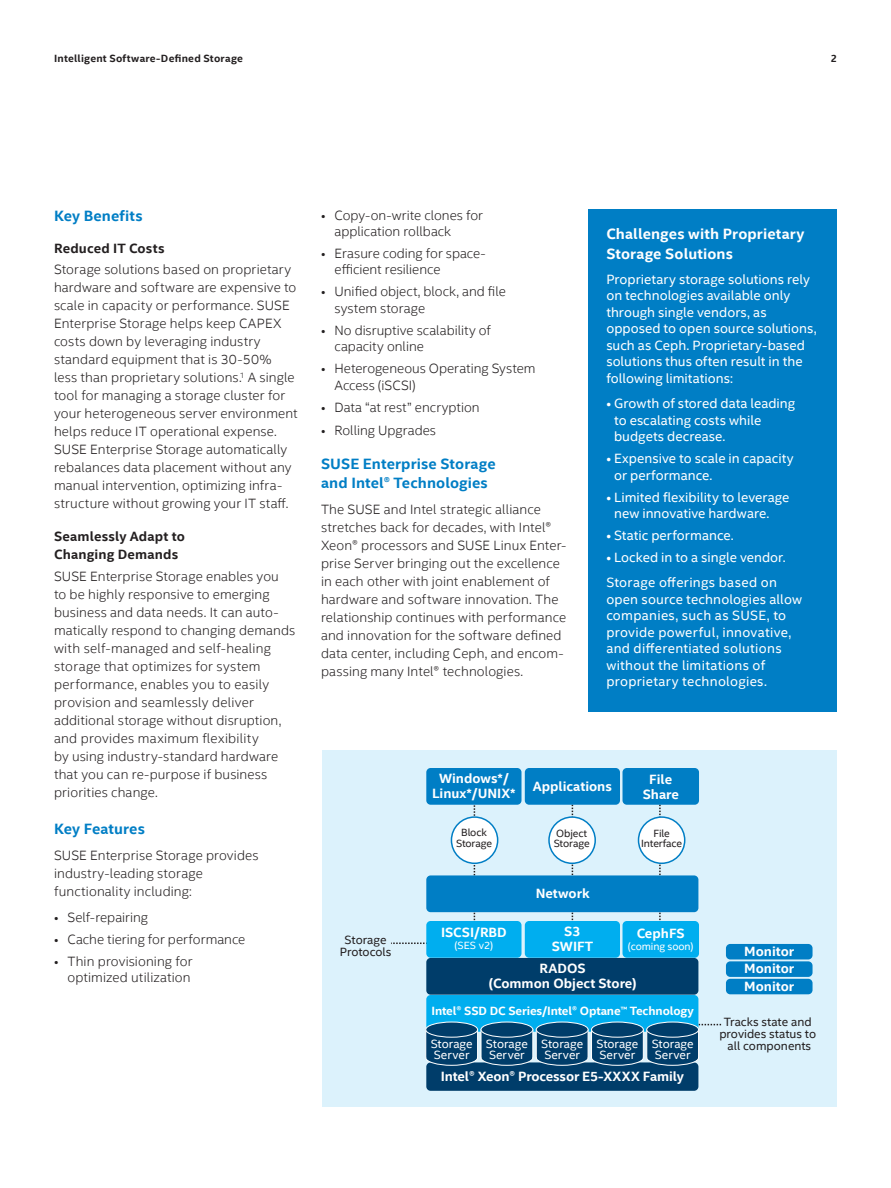
<style>
.page{position:relative;width:891px;height:1188px;background:#fff}
.page>*{position:absolute;margin:0;border:0;box-sizing:border-box;transform-origin:0 0}
.SbHd1_-__Subhead_Lev{font:700 15px/19.5px "Intel Clear";letter-spacing:.005em;color:#007ec5}
.MainCopy___Caption{font:700 15px/19.5px "Intel Clear";letter-spacing:.01em;color:#fff}
.Bdy9_-_Body_Text_9pt{font:300 13.5px/18px "Intel Clear";letter-spacing:.01em;color:#231f20}
.MainCopy___Caption-2{font:13.5px/16.5px "Intel Clear";letter-spacing:.005em;color:#fff}
.t1{font:700 13.5px/15px "Intel Clear";color:#fff;text-align:center}
.SbHd2_-_Subhead_Leve{font:700 13.5px/18px "Intel Clear";letter-spacing:.015em;color:#231f20}
.t2{font:12px/11.2px "Intel Clear";color:#fff}
.t3{font:12px/12px "Intel Clear";color:#231f20;text-align:center}
.t4{font:700 12px "Intel Clear";letter-spacing:-.01em;color:#fff}
.t5{font:10.5px/10.5px "Intel Clear";letter-spacing:-.01em;color:#231f20;text-align:center}
.t6{font:700 10.5px "Intel Clear";letter-spacing:.02em;color:#231f20}
.t7{font:10.5px "Intel Clear";letter-spacing:-.01em;color:#fff}
</style>
<div class="page">
<div style="left:323px;top:751px;width:514px;height:356px;background:#dcf2fc"></div>
<svg style="left:572px;top:805px;width:1px;height:116px"></svg>
<svg style="left:659px;top:805px;width:2px;height:116px"></svg>
<svg style="left:391px;top:805px;width:85px;height:139px"></svg>
<div style="left:639px;top:817px;width:46px;height:46px;background:#fff;border-radius:50%"></div>
<div style="left:638px;top:816px;width:47px;height:48px;border:2px solid #007ec5;border-radius:50%"></div>
<div style="left:549px;top:817px;width:46px;height:46px;background:#fff;border-radius:50%"></div>
<div style="left:548px;top:816px;width:48px;height:48px;border:2px solid #007ec5;border-radius:50%"></div>
<div style="left:451px;top:817px;width:47px;height:46px;background:#fff;border-radius:50%"></div>
<div style="left:451px;top:816px;width:47px;height:48px;border:2px solid #007ec5;border-radius:50%"></div>
<div style="left:426px;top:768px;width:96px;height:37px;background:#007ec5;border-radius:4px"></div>
<div style="left:426px;top:875px;width:272px;height:37px;background:#007ec5;border-radius:4px"></div>
<div style="left:426px;top:958px;width:272px;height:37px;background:#003d6a;border-radius:4px"></div>
<div style="left:525px;top:768px;width:95px;height:37px;background:#007ec5;border-radius:4px"></div>
<div style="left:426px;top:995px;width:272px;height:37px;background:#00aeef;border-radius:4px"></div>
<div style="left:726px;top:944px;width:87px;height:15px;background:#007ec5;border-radius:4px"></div>
<div style="left:726px;top:961px;width:87px;height:16px;background:#007ec5;border-radius:4px"></div>
<div style="left:726px;top:979px;width:87px;height:15px;background:#007ec5;border-radius:4px"></div>
<div style="left:426px;top:1062px;width:272px;height:29px;background:#003d6a;border-radius:4px"></div>
<div style="left:623px;top:768px;width:76px;height:37px;background:#007ec5;border-radius:4px"></div>
<div style="left:426px;top:921px;width:96px;height:37px;background:#00aeef;border-radius:4px"></div>
<div style="left:525px;top:921px;width:95px;height:37px;background:#00aeef;border-radius:4px"></div>
<div style="left:623px;top:921px;width:76px;height:37px;background:#00aeef;border-radius:4px"></div>
<div style="left:426px;top:1022px;width:52px;height:15px;background:#e1f0f7;border-radius:50%"></div>
<div style="left:425px;top:1022px;width:53px;height:16px;border:1px solid #fff;border-radius:50%"></div>
<div style="left:647px;top:1022px;width:52px;height:15px;background:#e1f0f7;border-radius:50%"></div>
<div style="left:646px;top:1022px;width:53px;height:16px;border:1px solid #fff;border-radius:50%"></div>
<div style="left:591px;top:1022px;width:53px;height:16px;border:1px solid #fff;border-radius:50%"></div>
<div style="left:536px;top:1022px;width:52px;height:15px;background:#eef5f9;border-radius:50%"></div>
<div style="left:536px;top:1022px;width:52px;height:16px;border:1px solid #fff;border-radius:50%"></div>
<svg style="left:425px;top:1024px;width:296px;height:42px"></svg>
<div style="left:481px;top:1022px;width:52px;height:15px;background:#003d6a;border-radius:50%"></div>
<div style="left:481px;top:1022px;width:52px;height:16px;border:1px solid #fff;border-radius:50%"></div>
<div style="left:588px;top:209px;width:249px;height:503px;background:#007ec5"></div>
<p class="t6" style="left:54px;top:52px;width:190px">Intelligent Software-Defined Storage</p>
<p class="t6" style="left:831px;top:52px;width:8px">2</p>
<p class="SbHd1_-__Subhead_Lev" style="left:54px;top:206px;width:90px">Key Benefits</p>
<p class="SbHd2_-_Subhead_Leve" style="left:54px;top:239px;width:112px">Reduced IT Costs</p>
<p class="Bdy9_-_Body_Text_9pt" style="left:54px;top:261px;width:245px">Storage solutions based on proprietary hardware and software are expensive to scale in capacity or performance. SUSE Enterprise Storage helps keep CAPEX costs down by leveraging industry standard equipment that is 30-50% less than proprietary solutions.<sup>1</sup> A single tool for managing a storage cluster for your heterogeneous server environment helps reduce IT operational expense.<br>SUSE Enterprise Storage automatically rebalances data placement without any manual intervention, optimizing infra&shy;structure without growing your IT staff.</p>
<p class="SbHd2_-_Subhead_Leve" style="left:54px;top:528px;width:133px">Seamlessly Adapt to<br>Changing Demands</p>
<p class="Bdy9_-_Body_Text_9pt" style="left:54px;top:567px;width:243px">SUSE Enterprise Storage enables you<br>to be highly responsive to emerging business and data needs. It can auto&shy;matically respond to changing demands with self-managed and self-healing storage that optimizes for system performance, enables you to easily provision and seamlessly deliver additional storage without disruption, and provides maximum flexibility<br>by using industry-standard hardware that you can re-purpose if business priorities change.</p>
<p class="SbHd1_-__Subhead_Lev" style="left:54px;top:819px;width:93px">Key Features</p>
<p class="Bdy9_-_Body_Text_9pt" style="left:54px;top:847px;width:206px">SUSE Enterprise Storage provides industry-leading storage functionality including:</p>
<p class="Bdy9_-_Body_Text_9pt" style="left:54px;top:908px;width:96px">• Self-repairing</p>
<p class="Bdy9_-_Body_Text_9pt" style="left:54px;top:930px;width:193px">• Cache tiering for performance</p>
<p class="Bdy9_-_Body_Text_9pt" style="left:54px;top:953px;width:140px;line-height:16.5px;text-align:right">• Thin provisioning for optimized utilization</p>
<p class="Bdy9_-_Body_Text_9pt" style="left:334px;top:207px;width:150px;line-height:16.5px;text-indent:-14px">• Copy-on-write clones for application rollback</p>
<p class="Bdy9_-_Body_Text_9pt" style="left:334px;top:245px;width:153px;line-height:16.5px;text-indent:-14px">• Erasure coding for space&shy;efficient resilience</p>
<p class="Bdy9_-_Body_Text_9pt" style="left:334px;top:284px;width:173px;line-height:16.5px;text-indent:-14px">• Unified object, block, and file system storage</p>
<p class="Bdy9_-_Body_Text_9pt" style="left:334px;top:322px;width:158px;line-height:16.5px;text-indent:-14px">• No disruptive scalability of capacity online</p>
<p class="Bdy9_-_Body_Text_9pt" style="left:334px;top:360px;width:203px;line-height:16.5px;text-indent:-14px">• Heterogeneous Operating System<br>Access (iSCSI)</p>
<p class="Bdy9_-_Body_Text_9pt" style="left:321px;top:398px;width:160px">• Data “at rest” encryption</p>
<p class="Bdy9_-_Body_Text_9pt" style="left:321px;top:421px;width:117px">• Rolling Upgrades</p>
<p class="SbHd1_-__Subhead_Lev" style="left:321px;top:454px;width:176px">SUSE Enterprise Storage and Intel® Technologies</p>
<p class="Bdy9_-_Body_Text_9pt" style="left:321px;top:501px;width:247px">The SUSE and Intel strategic alliance stretches back for decades, with Intel® Xeon® processors and SUSE Linux Enter&shy;prise Server bringing out the excellence in each other with joint enablement of hardware and software innovation. The relationship continues with performance and innovation for the software defined data center, including Ceph, and encom&shy;passing many Intel® technologies.</p>
<p class="MainCopy___Caption" style="left:606px;top:224px;width:200px">Challenges with Proprietary<br>Storage Solutions</p>
<p class="MainCopy___Caption-2" style="left:606px;top:271px;width:212px">Proprietary storage solutions rely on technologies available only through single vendors, as opposed to open source solutions, such as Ceph. Proprietary-based solutions thus often result in the following limitations:</p>
<p class="MainCopy___Caption-2" style="left:614px;top:396px;width:183px;text-indent:-8px">• Growth of stored data leading to escalating costs while budgets decrease.</p>
<p class="MainCopy___Caption-2" style="left:614px;top:450px;width:181px;text-indent:-8px">• Expensive to scale in capacity or performance.</p>
<p class="MainCopy___Caption-2" style="left:614px;top:489px;width:177px;text-indent:-8px">• Limited flexibility to leverage new innovative hardware.</p>
<p class="MainCopy___Caption-2" style="left:606px;top:527px;width:129px">• Static performance.</p>
<p class="MainCopy___Caption-2" style="left:606px;top:549px;width:181px">• Locked in to a single vendor.</p>
<p class="MainCopy___Caption-2" style="left:606px;top:575px;width:197px">Storage offerings based on open source technologies allow companies, such as SUSE, to provide powerful, innovative, and differentiated solutions without the limitations of proprietary technologies.</p>
<p class="t3" style="left:340px;top:934px;width:53px">Storage<br>Protocols</p>
<p class="t1" style="left:432px;top:770px;width:85px">Windows*/<br>Linux*/UNIX*</p>
<p class="t1" style="left:533px;top:778px;width:81px">Applications</p>
<p class="t1" style="left:643px;top:771px;width:38px">File<br>Share</p>
<p class="t5" style="left:456px;top:827px;width:38px">Block<br>Storage</p>
<p class="t5" style="left:554px;top:828px;width:38px;text-align:left">Object<br>Storage</p>
<p class="t5" style="left:641px;top:828px;width:42px">File<br>Interface</p>
<p class="t1" style="left:536px;top:886px;width:56px">Network</p>
<p class="t1" style="left:441px;top:925px;width:67px">ISCSI/RBD</p>
<p class="t7" style="left:455px;top:939px;width:40px">(SES v2)</p>
<p class="t1" style="left:552px;top:923px;width:43px">S3<br>SWIFT</p>
<p class="t1" style="left:637px;top:925px;width:50px">CephFS</p>
<p class="t7" style="left:628px;top:939px;width:67px">(coming soon)</p>
<p class="t1" style="left:489px;top:961px;width:149px">RADOS<br>(Common Object Store)</p>
<p class="t4" style="left:431px;top:1003px;width:264px">Intel® SSD DC Series/Intel® Optane™ Technology</p>
<p class="t2" style="left:431px;top:1038px;width:43px">Storage<br>Server</p>
<p class="t2" style="left:652px;top:1038px;width:43px">Storage<br>Server</p>
<p class="t2" style="left:486px;top:1038px;width:43px">Storage<br>Server</p>
<p class="t2" style="left:541px;top:1038px;width:43px">Storage<br>Server</p>
<p class="t2" style="left:596px;top:1038px;width:43px">Storage<br>Server</p>
<p class="t1" style="left:441px;top:1069px;width:244px">Intel® Xeon® Processor E5-XXXX Family</p>
<p class="t1" style="left:744px;top:942px;width:51px;line-height:17.4px;text-align:justify">Monitor Monitor Monitor</p>
<p class="t3" style="left:719px;top:1015px;width:98px">Tracks state and provides status to all components</p>
</div>
